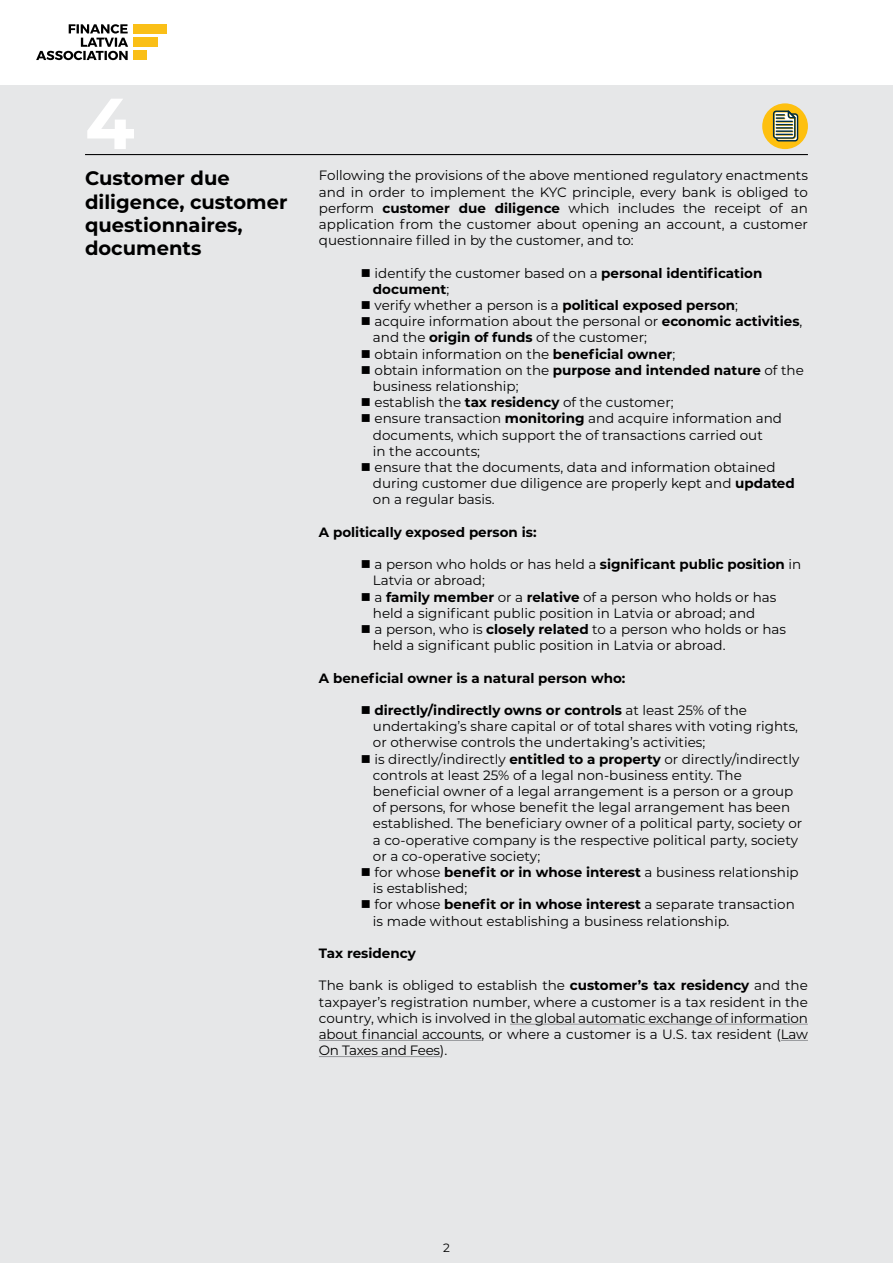
<style>
.page{position:relative;width:893px;height:1263px;background:#fff}
.page>*{position:absolute;margin:0;border:0;box-sizing:border-box;transform-origin:0 0}
.t1{font:700 72px "Montserrat";color:#fff}
.t2{font:700 19.5px/23.4px "Montserrat";color:#000}
.t3{font:13.5px/16.2px "Montserrat";color:#000}
.t4{font:700 13.5px/16.2px "Montserrat";color:#000}
.t5{font:12px "Montserrat";color:#000}
.s1{font-weight:700}
.s2{font-weight:400}
</style>
<div class="page">
<div style="left:0;top:85px;width:893px;height:1178px;background:#e6e7e8"></div>
<div style="left:133px;top:24px;width:34px;height:9px;background:#fabf17"></div>
<div style="left:133px;top:38px;width:24px;height:9px;background:#fabf17"></div>
<div style="left:133px;top:51px;width:14px;height:9px;background:#fabf17"></div>
<svg style="left:36px;top:24px;width:92px;height:36px"></svg>
<hr style="left:510px;top:1024px;width:298px;height:1px;background:#939598">
<hr style="left:319px;top:1040px;width:163px;height:1px;background:#939598">
<svg style="left:781px;top:1040px;width:27px;height:1px"></svg>
<hr style="left:319px;top:1056px;width:121px;height:1px;background:#939598">
<hr style="left:85px;top:154px;width:723px;height:1px;background:#000">
<div style="left:762px;top:103px;width:46px;height:46px;background:#fec00f;border-radius:50%"></div>
<svg style="left:773px;top:110px;width:25px;height:31px"></svg>
<h1 class="t1" style="left:85px;top:72px;width:51px">4</h1>
<h2 class="t2" style="left:85px;top:166px;width:204px">Customer due diligence, customer questionnaires, documents</h2>
<p class="t3" style="left:319px;top:167px;width:491px;text-align:justify">Following the provisions of the above mentioned regulatory enactments and in order to implement the KYC principle, every bank is obliged to perform <span class="s1">customer due diligence</span> which includes the receipt of an application from the customer about opening an account, a customer questionnaire filled in by the customer, and to:</p>
<p class="t4" style="left:373px;top:264px;width:391px;text-indent:-12px">■ <span class="s2">identify the customer based on a</span> personal identification document<span class="s2">;</span></p>
<p class="t3" style="left:361px;top:297px;width:379px">■ verify whether a person is a <span class="s1">political exposed person</span>;</p>
<p class="t3" style="left:373px;top:313px;width:431px;text-indent:-12px">■ acquire information about the personal or <span class="s1">economic activities</span>, and the <span class="s1">origin of funds</span> of the customer;</p>
<p class="t3" style="left:361px;top:345px;width:316px">■ obtain information on the <span class="s1">beneficial owner</span>;</p>
<p class="t3" style="left:373px;top:361px;width:432px;text-indent:-12px">■ obtain information on the <span class="s1">purpose and intended nature</span> of the business relationship;</p>
<p class="t3" style="left:361px;top:394px;width:314px">■ establish the <span class="s1">tax residency</span> of the customer;</p>
<p class="t3" style="left:373px;top:410px;width:411px;text-indent:-12px">■ ensure transaction <span class="s1">monitoring</span> and acquire information and documents, which support the of transactions carried out<br>in the accounts;</p>
<p class="t3" style="left:373px;top:459px;width:423px;text-indent:-12px">■ ensure that the documents, data and information obtained during customer due diligence are properly kept and <span class="s1">updated </span>on a regular basis.</p>
<p class="t4" style="left:319px;top:523px;width:219px">A politically exposed person is:</p>
<p class="t3" style="left:373px;top:556px;width:430px;text-indent:-12px">■ a person who holds or has held a <span class="s1">significant public position</span> in<br>Latvia or abroad;</p>
<p class="t3" style="left:373px;top:588px;width:405px;text-indent:-12px">■ a <span class="s1">family member</span> or a <span class="s1">relative</span> of a person who holds or has held a significant public position in Latvia or abroad; and</p>
<p class="t3" style="left:373px;top:621px;width:415px;text-indent:-12px">■ a person, who is <span class="s1">closely related</span> to a person who holds or has held a significant public position in Latvia or abroad.</p>
<p class="t4" style="left:319px;top:669px;width:308px">A beneficial owner is a natural person who:</p>
<p class="t3" style="left:373px;top:702px;width:427px;text-indent:-12px">■ <span class="s1">directly/indirectly owns or controls</span> at least 25% of the undertaking’s share capital or of total shares with voting rights, or otherwise controls the undertaking’s activities;</p>
<p class="t3" style="left:373px;top:750px;width:431px;text-indent:-12px">■ is directly/indirectly <span class="s1">entitled to a property</span> or directly/indirectly controls at least 25% of a legal non-business entity. The beneficial owner of a legal arrangement is a person or a group of persons, for whose benefit the legal arrangement has been established. The beneficiary owner of a political party, society or a co-operative company is the respective political party, society or a co-operative society;</p>
<p class="t3" style="left:373px;top:864px;width:427px;text-indent:-12px">■ for whose <span class="s1">benefit or in whose interest</span> a business relationship is established;</p>
<p class="t3" style="left:373px;top:896px;width:423px;text-indent:-12px">■ for whose <span class="s1">benefit or in whose interest</span> a separate transaction is made without establishing a business relationship.</p>
<p class="t4" style="left:319px;top:944px;width:98px">Tax residency</p>
<p class="t3" style="left:319px;top:977px;width:491px;text-align:justify">The bank is obliged to establish the <span class="s1">customer’s tax residency</span> and the taxpayer’s registration number, where a customer is a tax resident in the country, which is involved in the global automatic exchange of information about financial accounts, or where a customer is a U.S. tax resident (Law On Taxes and Fees).</p>
<p class="t5" style="left:443px;top:1239px;width:8px">2</p>
</div>
